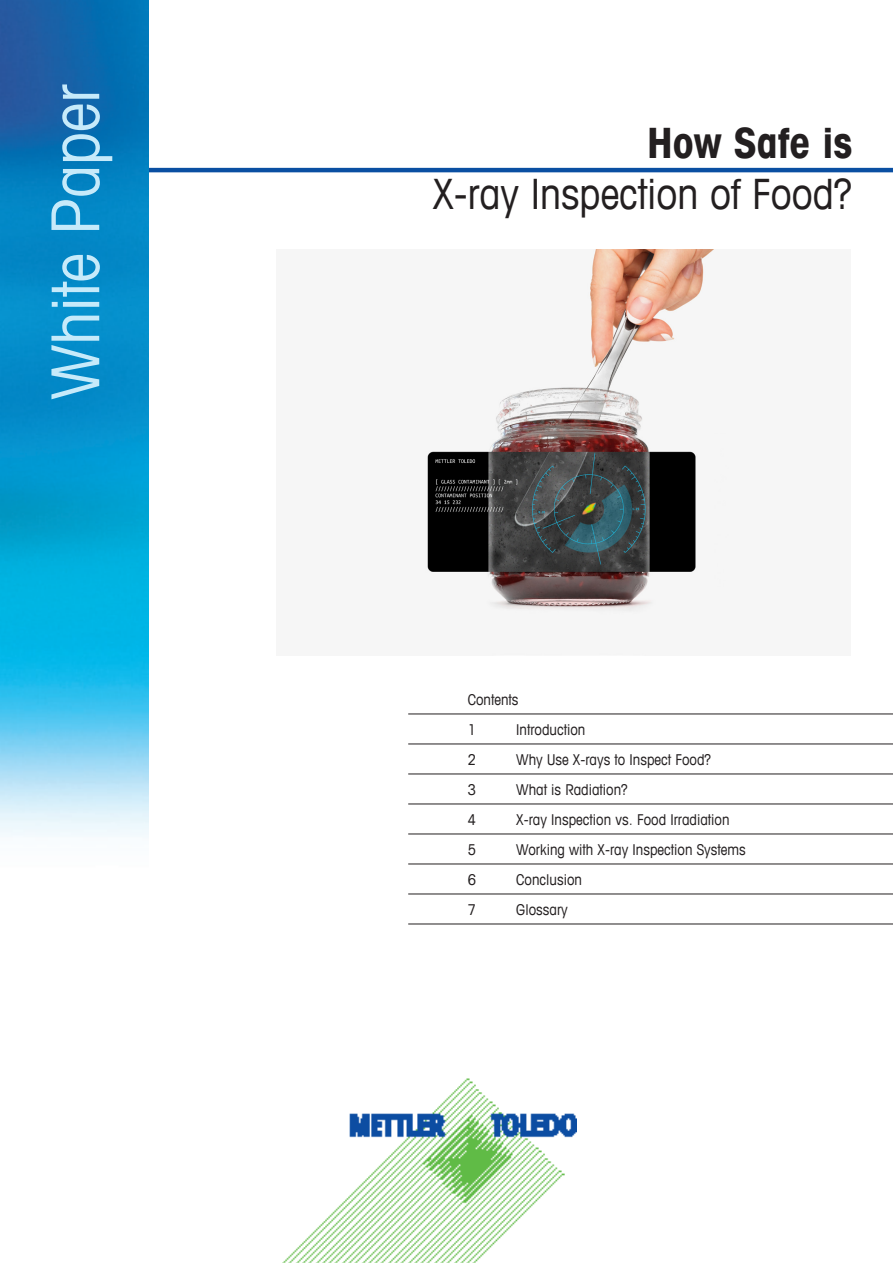
<style>
.page{position:relative;width:893px;height:1263px;background:#fff}
.page>*{position:absolute;margin:0;border:0;box-sizing:border-box;transform-origin:0 0}
.t1{font:condensed 66px "Avant Garde Com";color:#c6eafa}
.t2{font:condensed 42px "Avant Garde Com";color:#231f20}
.t3{font:700 condensed 42px "Avant Garde Com";color:#231f20}
._10_Content{font:condensed 15px "Avant Garde Com";color:#231f20}
</style>
<div class="page">
<img style="left:426px;top:250px;width:289px;height:364px">
<hr style="left:138px;top:168px;width:755px;height:4px;background:#0a4fa2">
<img style="left:0;top:0;width:149px;height:837px">
<hr style="left:408px;top:713px;width:485px;height:1px;background:#231f20">
<hr style="left:408px;top:743px;width:485px;height:1px;background:#231f20">
<hr style="left:408px;top:773px;width:485px;height:1px;background:#231f20">
<hr style="left:408px;top:803px;width:485px;height:1px;background:#231f20">
<hr style="left:408px;top:833px;width:485px;height:1px;background:#231f20">
<hr style="left:408px;top:863px;width:485px;height:1px;background:#231f20">
<hr style="left:408px;top:893px;width:485px;height:1px;background:#231f20">
<hr style="left:408px;top:923px;width:485px;height:1px;background:#231f20">
<img style="left:282px;top:1078px;width:294px;height:185px">
<p class="t1" style="left:35px;top:400px;width:317px;rotate:-90deg">White Paper</p>
<p class="t3" style="left:647px;top:116px;width:207px">How Safe is</p>
<p class="t2" style="left:433px;top:168px;width:421px">X-ray Inspection of Food?</p>
<p class="_10_Content" style="left:468px;top:690px;width:52px">Contents</p>
<p class="_10_Content" style="left:468px;top:720px;width:10px">1</p>
<p class="_10_Content" style="left:516px;top:720px;width:71px">Introduction</p>
<p class="_10_Content" style="left:468px;top:750px;width:10px">2</p>
<p class="_10_Content" style="left:516px;top:750px;width:196px">Why Use X-rays to Inspect Food?</p>
<p class="_10_Content" style="left:468px;top:780px;width:10px">3</p>
<p class="_10_Content" style="left:516px;top:780px;width:113px">What is Radiation?</p>
<p class="_10_Content" style="left:468px;top:810px;width:10px">4</p>
<p class="_10_Content" style="left:516px;top:810px;width:215px">X-ray Inspection vs. Food Irradiation</p>
<p class="_10_Content" style="left:468px;top:840px;width:10px">5</p>
<p class="_10_Content" style="left:516px;top:840px;width:231px">Working with X-ray Inspection Systems</p>
<p class="_10_Content" style="left:468px;top:870px;width:10px">6</p>
<p class="_10_Content" style="left:516px;top:870px;width:67px">Conclusion</p>
<p class="_10_Content" style="left:468px;top:900px;width:10px">7</p>
<p class="_10_Content" style="left:516px;top:900px;width:53px">Glossary</p>
</div>
